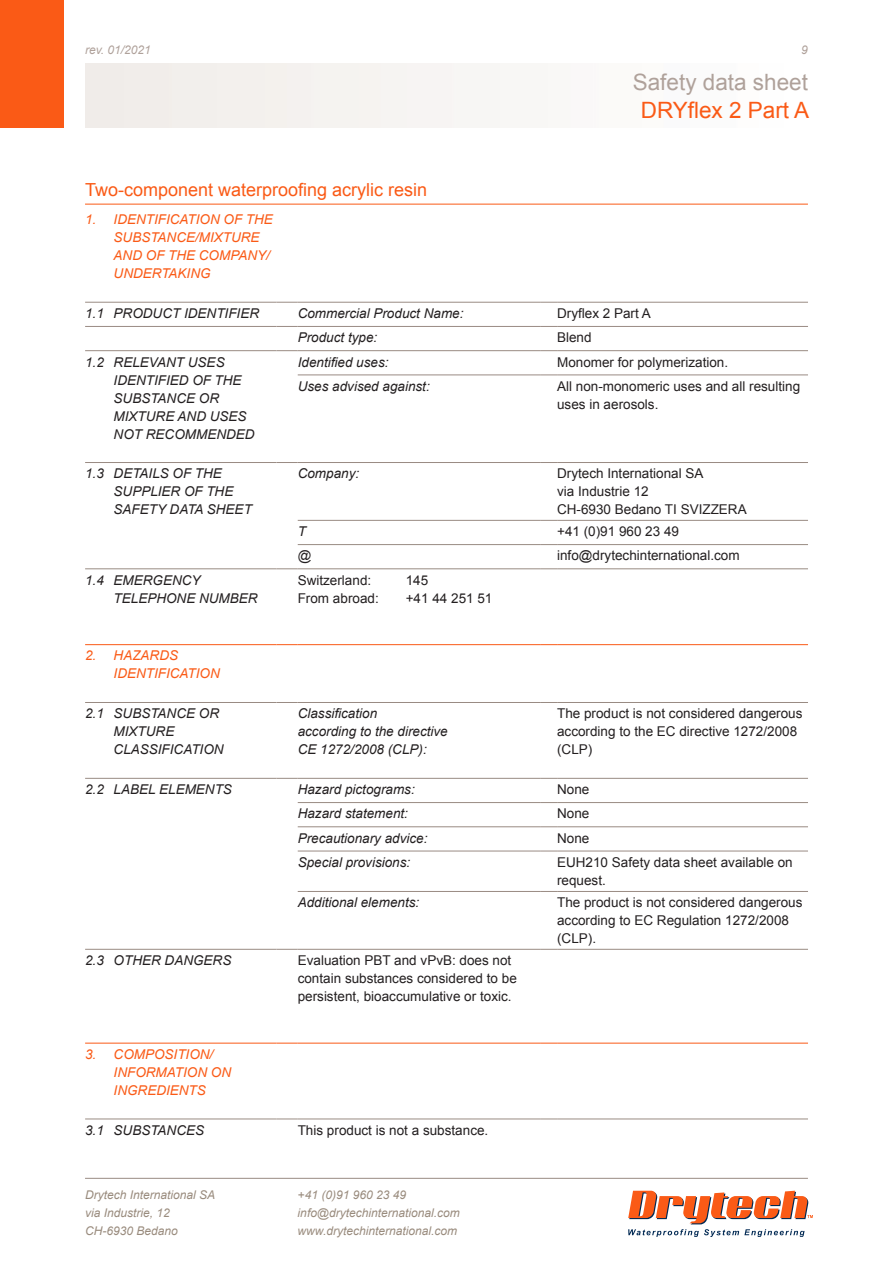
<style>
.page{position:relative;width:893px;height:1263px;background:#fff}
.page>*{position:absolute;margin:0;border:0;box-sizing:border-box;transform-origin:0 0}
.t1{font:22.5px "Arial";color:#afa19a}
.t2{font:22.5px "Arial";color:#fa5a16}
.t3{font:18px "Arial";color:#fa5a16}
.t4{font:13.5px/18px "Arial";color:#231f20}
.t5{font:italic 13.5px "Arial";color:#231f20}
.t6{font:italic 13.5px "Arial";color:#fa5a16}
.t7{font:italic 12px/18px "Arial";color:#998b7d}
.t8{font:italic 12px "Arial";color:#afa19a}
</style>
<div class="page">
<div style="left:0;top:0;width:64px;height:128px;background:#fa5a16"></div>
<svg style="left:628px;top:1191px;width:185px;height:46px"></svg>
<hr style="left:85px;top:1178px;width:723px;height:1px;background:#998b83">
<hr style="left:85px;top:204px;width:723px;height:1px;background:#fa5a16">
<hr style="left:298px;top:802px;width:242px;height:1px;background:#998b83">
<svg style="left:540px;top:802px;width:17px;height:1px"></svg>
<hr style="left:557px;top:802px;width:251px;height:1px;background:#998b83">
<hr style="left:298px;top:826px;width:242px;height:1px;background:#998b83">
<svg style="left:540px;top:826px;width:17px;height:1px"></svg>
<hr style="left:557px;top:826px;width:251px;height:1px;background:#998b83">
<hr style="left:298px;top:851px;width:242px;height:1px;background:#998b83">
<svg style="left:540px;top:851px;width:17px;height:1px"></svg>
<hr style="left:557px;top:851px;width:251px;height:1px;background:#998b83">
<hr style="left:298px;top:891px;width:242px;height:1px;background:#998b83">
<svg style="left:540px;top:891px;width:17px;height:1px"></svg>
<hr style="left:557px;top:891px;width:251px;height:1px;background:#998b83">
<hr style="left:85px;top:644px;width:191px;height:1px;background:#fa5a16">
<svg style="left:276px;top:644px;width:22px;height:1px"></svg>
<hr style="left:298px;top:644px;width:242px;height:1px;background:#fa5a16">
<svg style="left:540px;top:644px;width:17px;height:1px"></svg>
<hr style="left:557px;top:644px;width:251px;height:1px;background:#fa5a16">
<hr style="left:85px;top:1043px;width:191px;height:1px;background:#fa5a16">
<svg style="left:276px;top:1043px;width:22px;height:1px"></svg>
<hr style="left:298px;top:1043px;width:242px;height:1px;background:#fa5a16">
<svg style="left:540px;top:1043px;width:17px;height:1px"></svg>
<hr style="left:557px;top:1043px;width:251px;height:1px;background:#fa5a16">
<hr style="left:85px;top:302px;width:191px;height:1px;background:#998b83">
<svg style="left:276px;top:302px;width:22px;height:1px"></svg>
<hr style="left:298px;top:302px;width:242px;height:1px;background:#998b83">
<svg style="left:540px;top:302px;width:17px;height:1px"></svg>
<hr style="left:557px;top:302px;width:251px;height:1px;background:#998b83">
<hr style="left:85px;top:326px;width:191px;height:1px;background:#998b83">
<svg style="left:276px;top:326px;width:22px;height:1px"></svg>
<hr style="left:298px;top:326px;width:242px;height:1px;background:#998b83">
<svg style="left:540px;top:326px;width:17px;height:1px"></svg>
<hr style="left:557px;top:326px;width:251px;height:1px;background:#998b83">
<hr style="left:85px;top:350px;width:191px;height:1px;background:#998b83">
<svg style="left:276px;top:350px;width:22px;height:1px"></svg>
<hr style="left:298px;top:350px;width:242px;height:1px;background:#998b83">
<svg style="left:540px;top:350px;width:17px;height:1px"></svg>
<hr style="left:557px;top:350px;width:251px;height:1px;background:#998b83">
<hr style="left:298px;top:375px;width:242px;height:1px;background:#998b83">
<svg style="left:540px;top:375px;width:17px;height:1px"></svg>
<hr style="left:557px;top:375px;width:251px;height:1px;background:#998b83">
<svg style="left:540px;top:462px;width:17px;height:1px"></svg>
<hr style="left:557px;top:462px;width:251px;height:1px;background:#998b83">
<hr style="left:298px;top:520px;width:242px;height:1px;background:#998b83">
<svg style="left:540px;top:520px;width:17px;height:1px"></svg>
<hr style="left:557px;top:520px;width:251px;height:1px;background:#998b83">
<hr style="left:298px;top:544px;width:242px;height:1px;background:#998b83">
<svg style="left:540px;top:544px;width:17px;height:1px"></svg>
<hr style="left:557px;top:544px;width:251px;height:1px;background:#998b83">
<hr style="left:298px;top:568px;width:242px;height:1px;background:#998b83">
<svg style="left:540px;top:568px;width:17px;height:1px"></svg>
<hr style="left:557px;top:568px;width:251px;height:1px;background:#998b83">
<hr style="left:85px;top:462px;width:191px;height:1px;background:#998b83">
<svg style="left:276px;top:462px;width:22px;height:1px"></svg>
<hr style="left:298px;top:462px;width:242px;height:1px;background:#998b83">
<hr style="left:85px;top:568px;width:191px;height:1px;background:#998b83">
<svg style="left:276px;top:568px;width:22px;height:1px"></svg>
<hr style="left:85px;top:778px;width:191px;height:1px;background:#998b83">
<svg style="left:276px;top:778px;width:22px;height:1px"></svg>
<hr style="left:298px;top:778px;width:242px;height:1px;background:#998b83">
<svg style="left:540px;top:778px;width:17px;height:1px"></svg>
<hr style="left:557px;top:778px;width:251px;height:1px;background:#998b83">
<hr style="left:85px;top:949px;width:191px;height:1px;background:#998b83">
<svg style="left:276px;top:949px;width:22px;height:1px"></svg>
<hr style="left:298px;top:949px;width:242px;height:1px;background:#998b83">
<svg style="left:540px;top:949px;width:17px;height:1px"></svg>
<hr style="left:557px;top:949px;width:251px;height:1px;background:#998b83">
<hr style="left:85px;top:1119px;width:191px;height:1px;background:#998b83">
<svg style="left:276px;top:1119px;width:22px;height:1px"></svg>
<hr style="left:298px;top:1119px;width:242px;height:1px;background:#998b83">
<svg style="left:540px;top:1119px;width:17px;height:1px"></svg>
<hr style="left:557px;top:1119px;width:251px;height:1px;background:#998b83">
<hr style="left:85px;top:702px;width:191px;height:1px;background:#998b83">
<svg style="left:276px;top:702px;width:22px;height:1px"></svg>
<hr style="left:298px;top:702px;width:242px;height:1px;background:#998b83">
<svg style="left:540px;top:702px;width:17px;height:1px"></svg>
<hr style="left:557px;top:702px;width:251px;height:1px;background:#998b83">
<p class="t8" style="left:85px;top:42px;width:67px">rev. 01/2021</p>
<p class="t8" style="left:801px;top:42px;width:8px">9</p>
<h2 class="t3" style="left:85px;top:177px;width:344px">Two-component waterproofing acrylic resin</h2>
<h1 class="t1" style="left:633px;top:67px;width:177px">Safety data sheet</h1>
<h1 class="t2" style="left:641px;top:95px;width:170px">DRYflex 2 Part A</h1>
<p class="t6" style="left:85px;top:211px;width:189px">1. IDENTIFICATION OF THE</p>
<p class="t6" style="left:114px;top:229px;width:148px">SUBSTANCE/MIXTURE</p>
<p class="t6" style="left:114px;top:247px;width:158px">AND OF THE COMPANY/</p>
<p class="t6" style="left:114px;top:265px;width:99px">UNDERTAKING</p>
<p class="t5" style="left:85px;top:305px;width:176px">1.1 PRODUCT IDENTIFIER</p>
<p class="t5" style="left:298px;top:305px;width:167px">Commercial Product Name:</p>
<p class="t4" style="left:557px;top:304px;width:95px">Dryflex 2 Part A</p>
<p class="t5" style="left:298px;top:329px;width:81px">Product type:</p>
<p class="t4" style="left:557px;top:329px;width:36px">Blend</p>
<p class="t5" style="left:85px;top:353px;width:141px">1.2 RELEVANT USES</p>
<p class="t5" style="left:114px;top:371px;width:130px">IDENTIFIED OF THE</p>
<p class="t5" style="left:114px;top:389px;width:107px">SUBSTANCE OR</p>
<p class="t5" style="left:114px;top:407px;width:135px">MIXTURE AND USES</p>
<p class="t5" style="left:114px;top:425px;width:142px">NOT RECOMMENDED</p>
<p class="t5" style="left:298px;top:353px;width:92px">Identified uses:</p>
<p class="t4" style="left:557px;top:353px;width:173px">Monomer for polymerization.</p>
<p class="t5" style="left:298px;top:377px;width:134px">Uses advised against:</p>
<p class="t4" style="left:557px;top:377px;width:245px">All non-monomeric uses and all resulting uses in aerosols.</p>
<p class="t5" style="left:85px;top:465px;width:138px">1.3 DETAILS OF THE</p>
<p class="t5" style="left:114px;top:483px;width:121px">SUPPLIER OF THE</p>
<p class="t5" style="left:114px;top:501px;width:140px">SAFETY DATA SHEET</p>
<p class="t5" style="left:85px;top:571px;width:117px">1.4 EMERGENCY</p>
<p class="t5" style="left:114px;top:589px;width:146px">TELEPHONE NUMBER</p>
<p class="t6" style="left:85px;top:647px;width:95px">2. HAZARDS</p>
<p class="t6" style="left:114px;top:665px;width:108px">IDENTIFICATION</p>
<p class="t5" style="left:85px;top:705px;width:136px">2.1 SUBSTANCE OR</p>
<p class="t5" style="left:114px;top:723px;width:62px">MIXTURE</p>
<p class="t5" style="left:114px;top:741px;width:112px">CLASSIFICATION</p>
<p class="t5" style="left:298px;top:465px;width:63px">Company:</p>
<p class="t4" style="left:557px;top:465px;width:148px">Drytech International SA</p>
<p class="t4" style="left:557px;top:483px;width:93px">via Industrie 12</p>
<p class="t4" style="left:557px;top:501px;width:191px">CH-6930 Bedano TI SVIZZERA</p>
<p class="t5" style="left:298px;top:523px;width:10px">T</p>
<p class="t4" style="left:557px;top:523px;width:123px">+41 (0)91 960 23 49</p>
<p class="t5" style="left:298px;top:547px;width:15px">@</p>
<p class="t4" style="left:557px;top:547px;width:184px">info@drytechinternational.com</p>
<p class="t4" style="left:298px;top:571px;width:75px">Switzerland:</p>
<p class="t4" style="left:406px;top:571px;width:24px">145</p>
<p class="t4" style="left:298px;top:589px;width:83px">From abroad:</p>
<p class="t4" style="left:406px;top:589px;width:88px">+41 44 251 51</p>
<p class="t5" style="left:298px;top:705px;width:81px">Classification</p>
<p class="t5" style="left:298px;top:723px;width:152px">according to the directive</p>
<p class="t5" style="left:298px;top:741px;width:131px">CE 1272/2008 (CLP):</p>
<p class="t4" style="left:557px;top:705px;width:247px">The product is not considered dangerous according to the EC directive 1272/2008 (CLP)</p>
<p class="t5" style="left:85px;top:781px;width:148px">2.2 LABEL ELEMENTS</p>
<p class="t5" style="left:298px;top:781px;width:119px">Hazard pictograms:</p>
<p class="t4" style="left:557px;top:780px;width:34px">None</p>
<p class="t5" style="left:298px;top:805px;width:112px">Hazard statement:</p>
<p class="t4" style="left:557px;top:805px;width:34px">None</p>
<p class="t5" style="left:298px;top:829px;width:131px">Precautionary advice:</p>
<p class="t4" style="left:557px;top:829px;width:34px">None</p>
<p class="t5" style="left:298px;top:853px;width:114px">Special provisions:</p>
<p class="t4" style="left:557px;top:853px;width:237px">EUH210 Safety data sheet available on request.</p>
<p class="t5" style="left:298px;top:894px;width:123px">Additional elements:</p>
<p class="t4" style="left:557px;top:894px;width:247px">The product is not considered dangerous according to EC Regulation 1272/2008 (CLP).</p>
<p class="t5" style="left:85px;top:952px;width:148px">2.3 OTHER DANGERS</p>
<p class="t4" style="left:298px;top:951px;width:221px">Evaluation PBT and vPvB: does not contain substances considered to be persistent, bioaccumulative or toxic.</p>
<p class="t6" style="left:85px;top:1045px;width:130px">3. COMPOSITION/</p>
<p class="t6" style="left:114px;top:1063px;width:119px">INFORMATION ON</p>
<p class="t6" style="left:114px;top:1081px;width:94px">INGREDIENTS</p>
<p class="t5" style="left:85px;top:1121px;width:121px">3.1 SUBSTANCES</p>
<p class="t4" style="left:298px;top:1121px;width:192px">This product is not a substance.</p>
<p class="t7" style="left:85px;top:1186px;width:132px">Drytech International SA via Industrie, 12<br>CH-6930 Bedano</p>
<p class="t7" style="left:298px;top:1186px;width:164px">+41 (0)91 960 23 49 info@drytechinternational.com www.drytechinternational.com</p>
</div>
